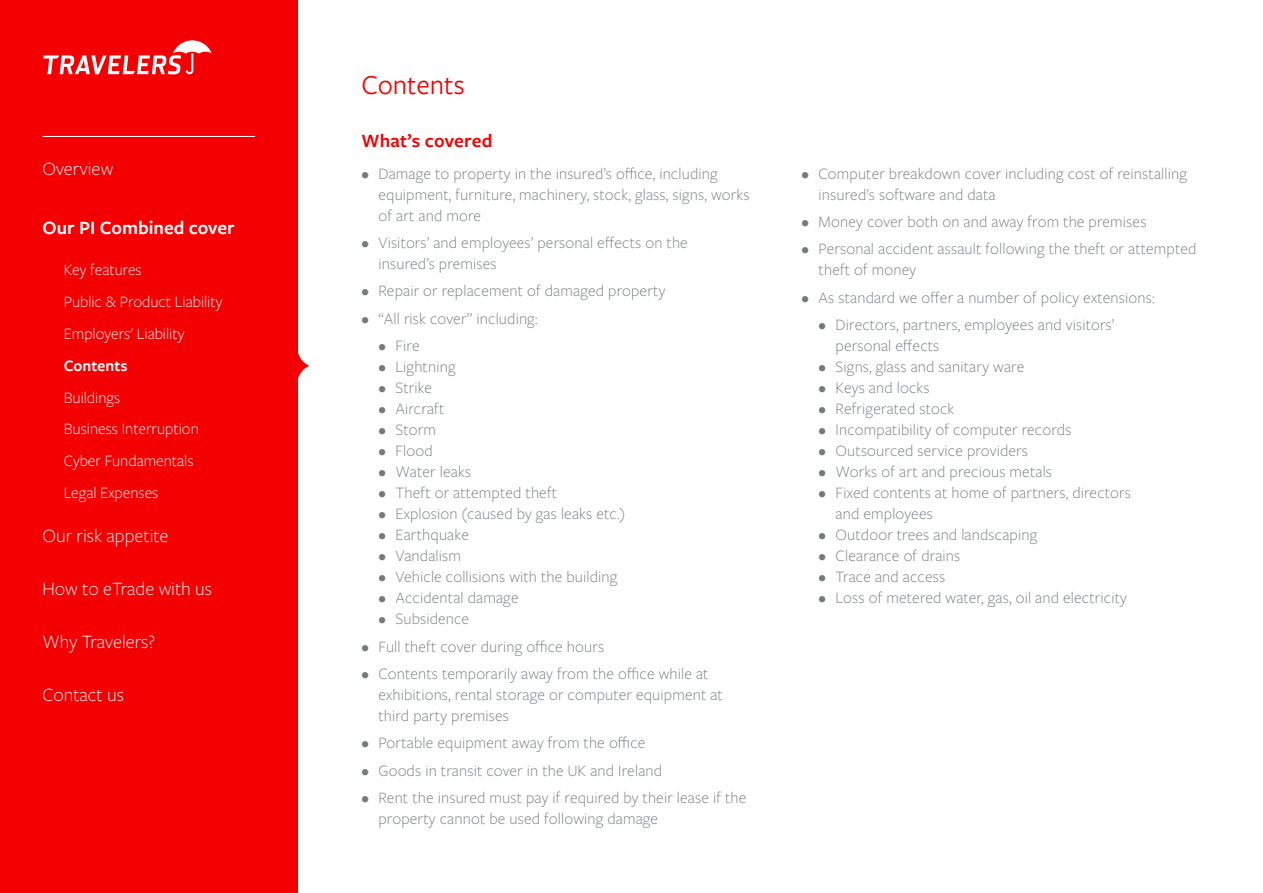
<style>
.page{position:relative;width:1263px;height:893px;background:#fff}
.page>*{position:absolute;margin:0;border:0;box-sizing:border-box;transform-origin:0 0}
.t1{font:28.5px "Freight Sans Pro";color:#f50002}
.t2{font:300 19.5px "Freight Sans Pro";color:#fff}
.t3{font:600 19.5px "Freight Sans Pro";color:#fff}
.t4{font:600 19.5px "Freight Sans Pro";letter-spacing:.005em;color:#f50002}
.t5{font:300 16.5px/21px "Freight Sans Pro";letter-spacing:.01em;color:#73797c}
.t6{font:300 16.5px/32px "Freight Sans Pro";color:#fff}
.t7{font:600 16.5px "Freight Sans Pro";color:#fff}
</style>
<div class="page">
<div style="left:0;top:0;width:298px;height:893px;background:#f50002"></div>
<svg style="left:43px;top:40px;width:169px;height:34px"></svg>
<svg style="left:298px;top:353px;width:11px;height:26px"></svg>
<hr style="left:43px;top:136px;width:212px;height:1px;background:#fff">
<p class="t2" style="left:43px;top:156px;width:72px">Overview</p>
<p class="t3" style="left:43px;top:214px;width:194px">Our PI Combined cover</p>
<p class="t6" style="left:64px;top:253px;width:160px">Key features<br>Public &amp; Product Liability<br>Employers' Liability</p>
<p class="t7" style="left:64px;top:354px;width:65px">Contents</p>
<p class="t6" style="left:64px;top:381px;width:137px">Buildings<br>Business Interruption<br>Cyber Fundamentals<br>Legal Expenses</p>
<p class="t2" style="left:43px;top:522px;width:127px">Our risk appetite</p>
<p class="t2" style="left:43px;top:576px;width:171px">How to eTrade with us</p>
<p class="t2" style="left:43px;top:629px;width:114px">Why Travelers?</p>
<p class="t2" style="left:43px;top:682px;width:83px">Contact us</p>
<h1 class="t1" style="left:361px;top:66px;width:105px">Contents</h1>
<p class="t4" style="left:361px;top:127px;width:132px">What’s covered</p>
<p class="t5" style="left:378px;top:162px;width:372px;text-indent:-17px">• Damage to property in the insured’s office, including equipment, furniture, machinery, stock, glass, signs, works of art and more</p>
<p class="t5" style="left:378px;top:231px;width:311px;text-indent:-17px">• Visitors’ and employees’ personal effects on the insured’s premises</p>
<p class="t5" style="left:361px;top:280px;width:305px">• Repair or replacement of damaged property</p>
<p class="t5" style="left:361px;top:307px;width:178px">• “All risk cover” including:</p>
<p class="t5" style="left:378px;top:334px;width:43px">• Fire</p>
<p class="t5" style="left:378px;top:355px;width:79px">• Lightning</p>
<p class="t5" style="left:378px;top:376px;width:55px">• Strike</p>
<p class="t5" style="left:378px;top:397px;width:67px">• Aircraft</p>
<p class="t5" style="left:378px;top:419px;width:59px">• Storm</p>
<p class="t5" style="left:378px;top:440px;width:56px">• Flood</p>
<p class="t5" style="left:378px;top:461px;width:94px">• Water leaks</p>
<p class="t5" style="left:378px;top:482px;width:180px">• Theft or attempted theft</p>
<p class="t5" style="left:378px;top:503px;width:248px">• Explosion (caused by gas leaks etc.)</p>
<p class="t5" style="left:378px;top:524px;width:92px">• Earthquake</p>
<p class="t5" style="left:378px;top:545px;width:84px">• Vandalism</p>
<p class="t5" style="left:378px;top:566px;width:240px">• Vehicle collisions with the building</p>
<p class="t5" style="left:378px;top:587px;width:142px">• Accidental damage</p>
<p class="t5" style="left:378px;top:608px;width:92px">• Subsidence</p>
<p class="t5" style="left:361px;top:635px;width:244px">• Full theft cover during office hours</p>
<p class="t5" style="left:378px;top:662px;width:346px;text-indent:-17px">• Contents temporarily away from the office while at exhibitions, rental storage or computer equipment at third party premises</p>
<p class="t5" style="left:361px;top:732px;width:285px">• Portable equipment away from the office</p>
<p class="t5" style="left:361px;top:759px;width:302px">• Goods in transit cover in the UK and Ireland</p>
<p class="t5" style="left:378px;top:786px;width:369px;text-indent:-17px">• Rent the insured must pay if required by their lease if the property cannot be used following damage</p>
<p class="t5" style="left:819px;top:162px;width:370px;text-indent:-17px">• Computer breakdown cover including cost of reinstalling insured’s software and data</p>
<p class="t5" style="left:802px;top:210px;width:346px">• Money cover both on and away from the premises</p>
<p class="t5" style="left:819px;top:238px;width:379px;text-indent:-17px">• Personal accident assault following the theft or attempted theft of money</p>
<p class="t5" style="left:802px;top:286px;width:354px">• As standard we offer a number of policy extensions:</p>
<p class="t5" style="left:836px;top:314px;width:280px;text-indent:-17px">• Directors, partners, employees and visitors’ personal effects</p>
<p class="t5" style="left:819px;top:356px;width:207px">• Signs, glass and sanitary ware</p>
<p class="t5" style="left:819px;top:377px;width:113px">• Keys and locks</p>
<p class="t5" style="left:819px;top:398px;width:137px">• Refrigerated stock</p>
<p class="t5" style="left:819px;top:419px;width:254px">• Incompatibility of computer records</p>
<p class="t5" style="left:819px;top:440px;width:211px">• Outsourced service providers</p>
<p class="t5" style="left:819px;top:461px;width:235px">• Works of art and precious metals</p>
<p class="t5" style="left:836px;top:482px;width:297px;text-indent:-17px">• Fixed contents at home of partners, directors and employees</p>
<p class="t5" style="left:819px;top:524px;width:220px">• Outdoor trees and landscaping</p>
<p class="t5" style="left:819px;top:545px;width:143px">• Clearance of drains</p>
<p class="t5" style="left:819px;top:566px;width:128px">• Trace and access</p>
<p class="t5" style="left:819px;top:587px;width:310px">• Loss of metered water, gas, oil and electricity</p>
</div>
